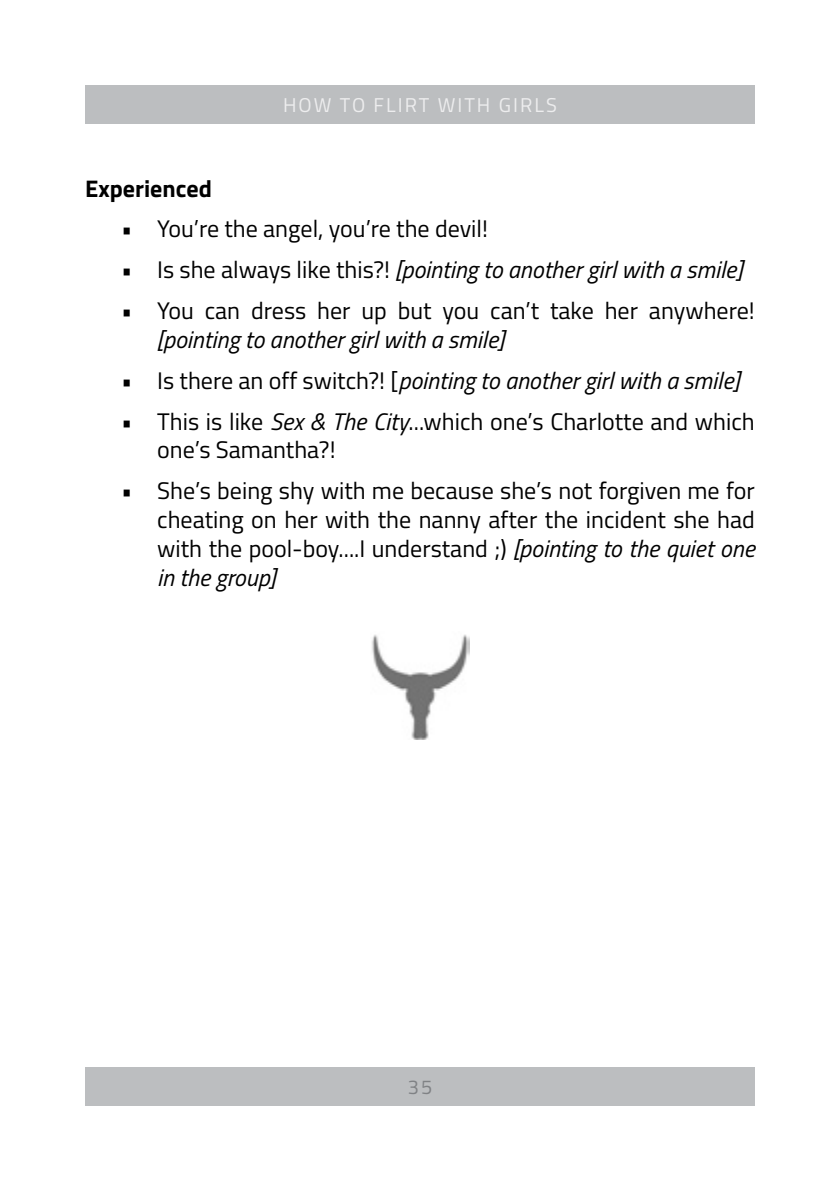
<style>
.page{position:relative;width:840px;height:1191px;background:#fff}
.page>*{position:absolute;margin:0;border:0;box-sizing:border-box;transform-origin:0 0}
.t1{font:24px/28.8px "Titillium";color:#000}
.t2{font:italic 24px "Titillium";color:#000}
.t3{font:700 24px "Titillium";color:#000}
.t4{font:20px "Titillium";letter-spacing:.1em;color:#ededee}
.t5{font:20px "Titillium";color:#808285}
.s1{font-style:normal}
.s2{font-style:italic}
</style>
<div class="page">
<div style="left:85px;top:1067px;width:669px;height:39px;background:#bcbec0"></div>
<div style="left:85px;top:85px;width:669px;height:39px;background:#bcbec0"></div>
<img style="left:371px;top:634px;width:98px;height:105px">
<p class="t4" style="left:283px;top:90px;width:275px">HOW TO FLIRT WITH GIRLS</p>
<p class="t3" style="left:85px;top:170px;width:128px">Experienced</p>
<p class="t1" style="left:121px;top:213px;width:368px">• You’re the angel, you’re the devil!</p>
<p class="t2" style="left:121px;top:252px;width:622px"><span class="s1">• Is she always like this?!</span> [pointing to another girl with a smile]</p>
<p class="t1" style="left:121px;top:295px;width:634px">• You can dress her up but you can’t take her anywhere!</p>
<p class="t2" style="left:157px;top:322px;width:348px">[pointing to another girl with a smile]</p>
<p class="t2" style="left:121px;top:363px;width:619px"><span class="s1">• Is there an off switch?! [</span>pointing to another girl with a smile]</p>
<p class="t1" style="left:157px;top:405px;width:598px;text-indent:-36px">• This is like <span class="s2">Sex &amp; The City</span>...which one’s Charlotte and which one’s Samantha?!</p>
<p class="t1" style="left:157px;top:475px;width:598px;text-align:justify;text-indent:-36px">• She’s being shy with me because she’s not forgiven me for cheating on her with the nanny after the incident she had with the pool-boy....I understand ;) <span class="s2">[pointing to the quiet one in the group]</span></p>
<p class="t5" style="left:407px;top:1072px;width:26px">35</p>
</div>
